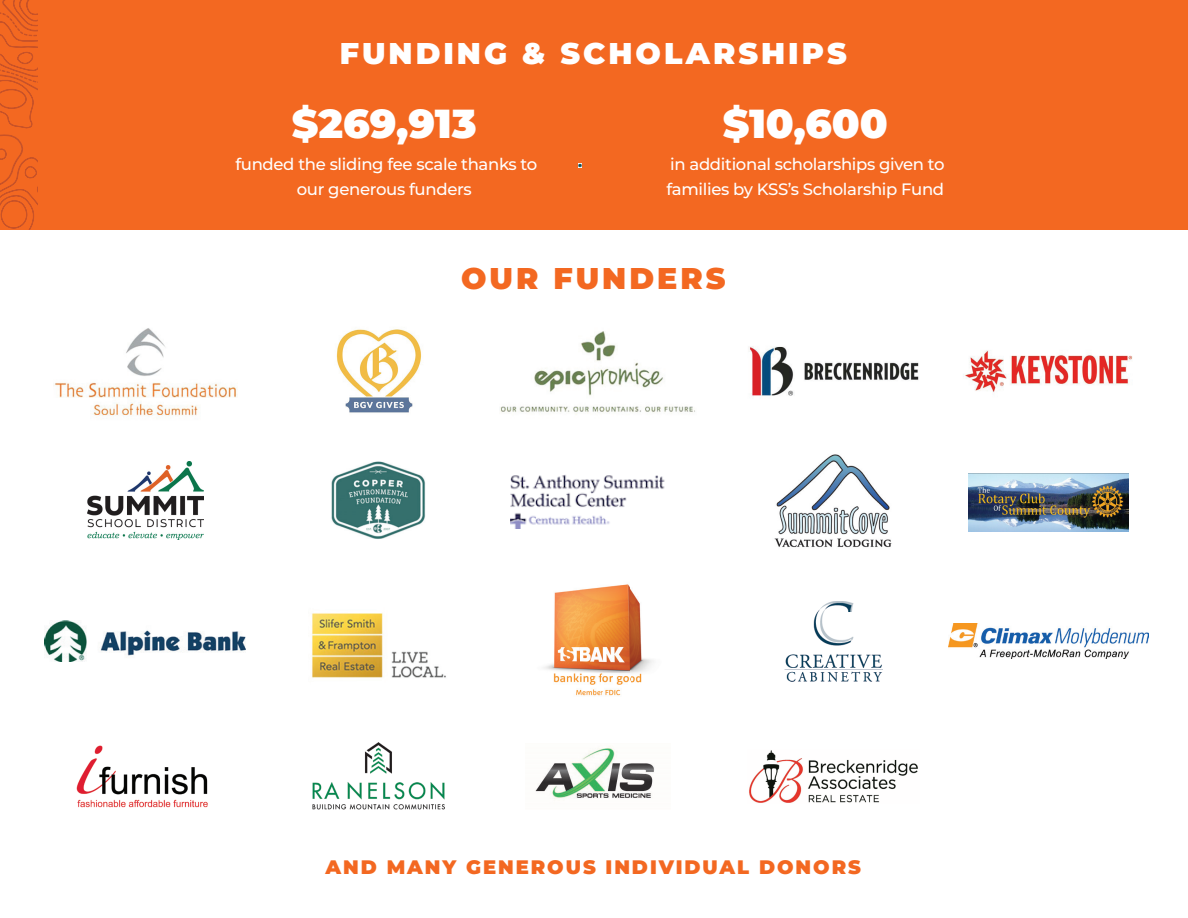
<style>
.page{position:relative;width:1188px;height:918px;background:#fff}
.page>*{position:absolute;margin:0;border:0;box-sizing:border-box;transform-origin:0 0}
.t1{font:900 40.5px "Montserrat";color:#fff}
.t2{font:900 30px "Montserrat";letter-spacing:.1em;color:#fff}
.t3{font:900 30px "Montserrat";letter-spacing:.1em;color:#f36821}
.t4{font:900 19.5px "Montserrat";letter-spacing:.1em;color:#f36821}
.t5{font:500 16.5px/25.5px "Montserrat";letter-spacing:-.02em;color:#fff}
</style>
<div class="page">
<div style="left:0;top:0;width:1188px;height:230px;background:#f36821"></div>
<img style="left:968px;top:474px;width:161px;height:57px">
<img style="left:87px;top:462px;width:117px;height:78px">
<img style="left:511px;top:475px;width:154px;height:53px">
<svg style="left:0;top:0;width:38px;height:230px"></svg>
<img style="left:45px;top:621px;width:201px;height:41px">
<img style="left:748px;top:346px;width:171px;height:51px">
<img style="left:963px;top:350px;width:170px;height:43px">
<img style="left:331px;top:461px;width:95px;height:78px">
<img style="left:336px;top:329px;width:86px;height:84px">
<svg style="left:578px;top:164px;width:4px;height:3px"></svg>
<img style="left:500px;top:331px;width:195px;height:84px">
<img style="left:312px;top:613px;width:134px;height:65px">
<img style="left:55px;top:328px;width:182px;height:90px">
<img style="left:774px;top:454px;width:118px;height:94px">
<img style="left:76px;top:745px;width:132px;height:63px">
<img style="left:312px;top:743px;width:133px;height:67px">
<img style="left:544px;top:584px;width:110px;height:112px">
<img style="left:535px;top:746px;width:120px;height:53px">
<img style="left:948px;top:624px;width:201px;height:35px">
<img style="left:785px;top:601px;width:98px;height:80px">
<img style="left:749px;top:750px;width:169px;height:53px">
<h2 class="t2" style="left:340px;top:30px;width:509px">FUNDING &amp; SCHOLARSHIPS</h2>
<h1 class="t1" style="left:292px;top:93px;width:186px">$269,913</h1>
<h1 class="t1" style="left:723px;top:93px;width:167px">$10,600</h1>
<p class="t5" style="left:667px;top:150px;width:280px">in additional scholarships given to families by KSS’s Scholarship Fund</p>
<p class="t5" style="left:235px;top:150px;width:303px;text-align:center">funded the sliding fee scale thanks to our generous funders</p>
<h2 class="t3" style="left:461px;top:256px;width:266px">OUR FUNDERS</h2>
<p class="t4" style="left:326px;top:852px;width:537px">AND MANY GENEROUS INDIVIDUAL DONORS</p>
</div>
